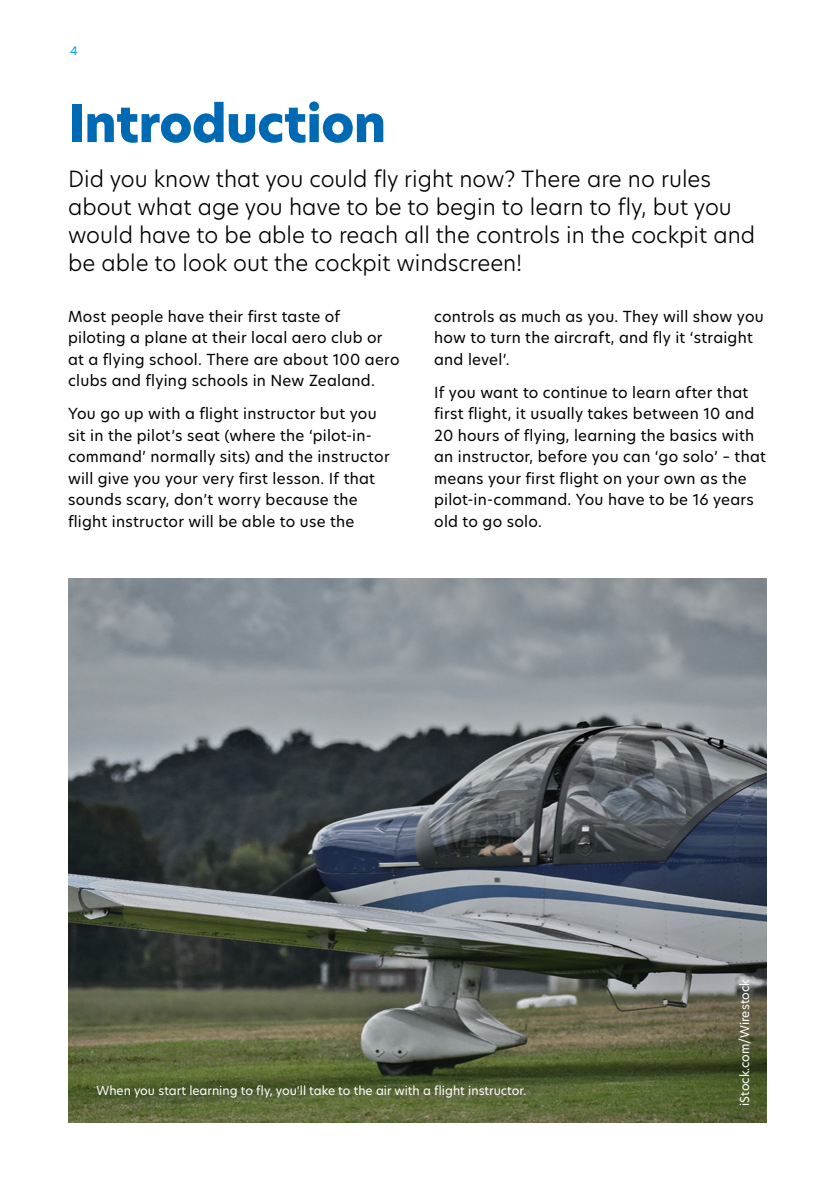
<style>
.page{position:relative;width:840px;height:1191px;background:#fff}
.page>*{position:absolute;margin:0;border:0;box-sizing:border-box;transform-origin:0 0}
.H1_-_Blue_-_Span_all{font:800 50px "New Hero";letter-spacing:-.01em;color:#0069b4}
.Intro_Black__span_co{font:300 22px/28px "New Hero";color:#000}
.Body{font:15px/21.6px "New Hero";letter-spacing:.015em;color:#000}
.Captions{font:12px "New Hero";color:#fff}
.Captions_white{font:12px "New Hero";color:#fff}
.t1{font:12px "New Hero";color:#00a3e2}
</style>
<div class="page">
<img style="left:68px;top:578px;width:697px;height:545px">
<p class="t1" style="left:70px;top:42px;width:9px">4</p>
<p class="H1_-_Blue_-_Span_all" style="left:68px;top:90px;width:319px">Introduction</p>
<p class="Intro_Black__span_co" style="left:68px;top:164px;width:688px">Did you know that you could fly right now? There are no rules about what age you have to be to begin to learn to fly, but you would have to be able to reach all the controls in the cockpit and be able to look out the cockpit windscreen!</p>
<p class="Body" style="left:68px;top:305px;width:333px">Most people have their first taste of piloting a plane at their local aero club or at a flying school. There are about 100 aero clubs and flying schools in New Zealand.</p>
<p class="Body" style="left:68px;top:402px;width:323px">You go up with a flight instructor but you sit in the pilot’s seat (where the ‘pilot-in&shy;command’ normally sits) and the instructor will give you your very first lesson. If that sounds scary, don’t worry because the flight instructor will be able to use the</p>
<p class="Body" style="left:434px;top:305px;width:331px">controls as much as you. They will show you how to turn the aircraft, and fly it ‘straight and level’.</p>
<p class="Body" style="left:434px;top:381px;width:333px">If you want to continue to learn after that first flight, it usually takes between 10 and 20 hours of flying, learning the basics with an instructor, before you can ‘go solo’ – that means your first flight on your own as the pilot-in-command. You have to be 16 years old to go solo.</p>
<p class="Captions" style="left:96px;top:1082px;width:431px">When you start learning to fly, you’ll take to the air with a flight instructor.</p>
<p class="Captions_white" style="left:736px;top:1106px;width:128px;rotate:-90deg">iStock.com/Wirestock</p>
</div>
